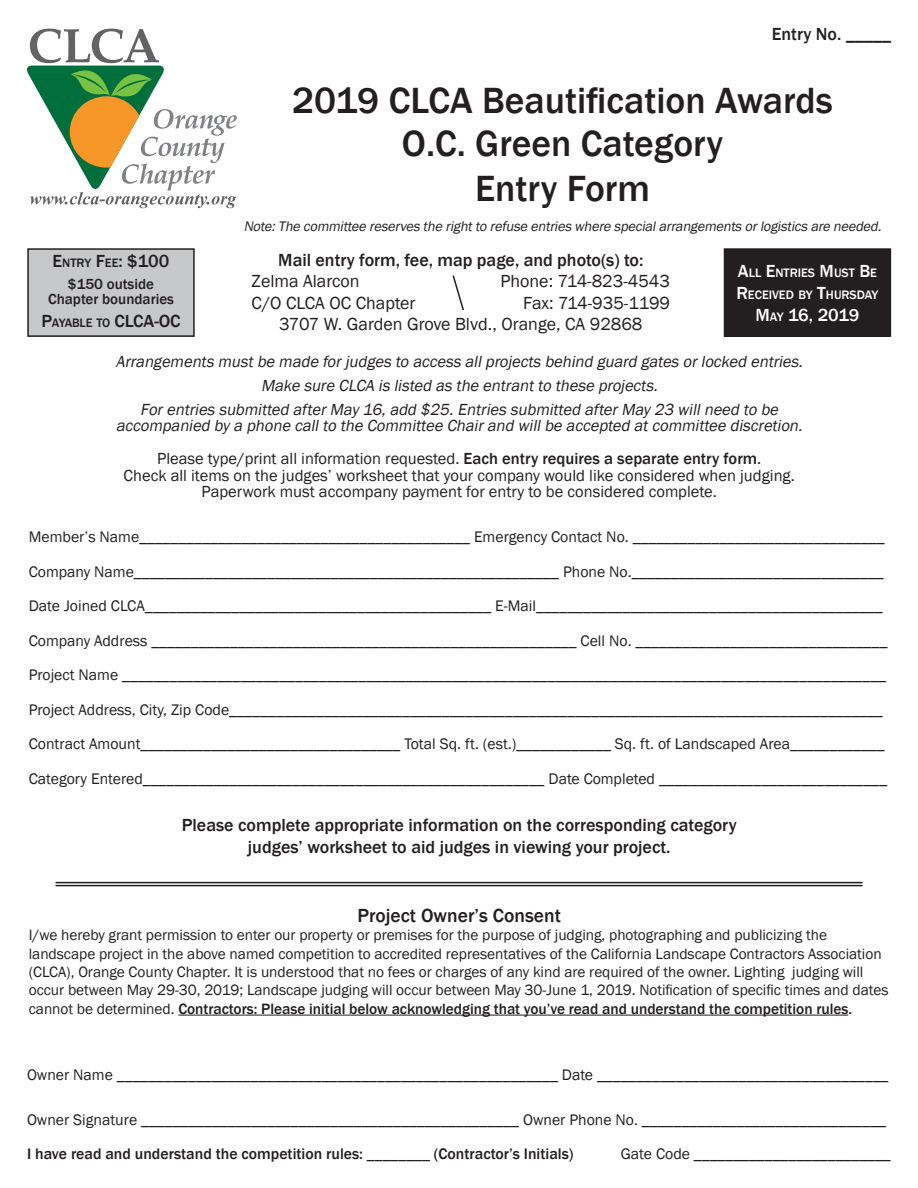
<style>
.page{position:relative;width:918px;height:1188px;background:#fff}
.page>*{position:absolute;margin:0;border:0;box-sizing:border-box;transform-origin:0 0}
.t1{font:500 37.5px "Franklin Gothic";color:#231f20}
.t2{font:500 19.5px "Franklin Gothic";color:#231f20}
.t3{font:500 18px "Franklin Gothic";color:#231f20}
.t4{font:18px "Franklin Gothic";color:#231f20}
.t5{font:500 18px "Franklin Gothic";letter-spacing:-.01em;color:#231f20}
.t6{font:500 18px "Franklin Gothic";letter-spacing:-.005em;color:#fff}
.t7{font:italic 16.5px "Franklin Gothic";color:#231f20}
.t8{font:16.5px "Franklin Gothic";color:#231f20}
.t9{font:15.75px "Franklin Gothic";color:#231f20}
.t10{font:500 15.75px "Franklin Gothic";color:#231f20}
.t11{font:15.3px/18.5px "Franklin Gothic";letter-spacing:-.005em;color:#231f20}
.t12{font:500 15px "Franklin Gothic";color:#231f20}
.t13{font:italic 14.25px "Franklin Gothic";color:#231f20}
.t14{font:500 12.6px/21.6px "Franklin Gothic";color:#fff}
.s1{font-size:12.6px}
.s2{font-size:18px}
.s3{font-weight:500}
.s4{font-weight:400}
</style>
<div class="page">
<div style="left:28px;top:249px;width:166px;height:87px;background:#c7c8ca"></div>
<div style="left:27px;top:248px;width:168px;height:89px;border:2px solid #231f20"></div>
<div style="left:724px;top:249px;width:166px;height:87px;background:#231f20"></div>
<div style="left:724px;top:248px;width:167px;height:89px;border:2px solid #231f20"></div>
<svg style="left:27px;top:29px;width:210px;height:179px"></svg>
<hr style="left:56px;top:882px;width:806px;height:1px;background:#231f20">
<hr style="left:56px;top:885px;width:806px;height:1px;background:#231f20">
<hr style="left:178px;top:1015px;width:670px;height:1px;background:#231f20">
<svg style="left:452px;top:275px;width:12px;height:36px"></svg>
<p class="t3" style="left:772px;top:22px;width:121px">Entry No. _____</p>
<p class="t1" style="left:292px;top:77px;width:542px">2019 CLCA Beautification Awards</p>
<p class="t1" style="left:402px;top:121px;width:323px">O.C. Green Category</p>
<p class="t1" style="left:475px;top:166px;width:176px">Entry Form</p>
<p class="t5" style="left:53px;top:250px;width:118px">E<span class="s1">NTRY</span> F<span class="s1">EE</span> : $100</p>
<p class="t12" style="left:68px;top:275px;width:88px">$150 outside</p>
<p class="t12" style="left:48px;top:290px;width:127px">Chapter boundaries</p>
<p class="t5" style="left:41px;top:310px;width:141px">P<span class="s1">AYABLE TO</span> CLCA-OC</p>
<p class="t13" style="left:244px;top:217px;width:642px">Note:The committee reserves the rightto refuse entries where specialarrangements orlogistics are needed.</p>
<p class="t3" style="left:278px;top:248px;width:367px">Mail entry form, fee, map page, and photo(s) to:</p>
<p class="t4" style="left:252px;top:270px;width:110px">Zelma Alarcon</p>
<p class="t4" style="left:252px;top:292px;width:165px">C/O CLCA OC Chapter</p>
<p class="t4" style="left:279px;top:313px;width:365px">3707 W. Garden Grove Blvd., Orange, CA 92868</p>
<p class="t4" style="left:500px;top:270px;width:171px">Phone: 714-823-4543</p>
<p class="t4" style="left:523px;top:291px;width:148px">Fax: 714-935-1199</p>
<p class="t14" style="left:736px;top:263px;width:144px"><span class="s2">A</span>LL <span class="s2">E</span>NTRIES <span class="s2">M</span>UST <span class="s2">B</span> E<br><span class="s2">R</span> ECEIVED BY <span class="s2">T</span>HURSDAY</p>
<p class="t6" style="left:755px;top:303px;width:106px">M<span class="s1">AY</span> 16, 2019</p>
<p class="t7" style="left:116px;top:351px;width:692px">Arrangements mustbe made forj udges to access allprojects behind guard gates orlocked entries.</p>
<p class="t7" style="left:261px;top:375px;width:402px">Make sure CLCA is listed as the entrantto these projects.</p>
<p class="t7" style="left:140px;top:399px;width:643px">Forentries submitted afterMay16,add $25.Entries submitted afterMay23 willneed to be</p>
<p class="t7" style="left:116px;top:415px;width:691px">accompanied bya phone callto the Committee Chairand willbe accepted atcommittee discretion.</p>
<p class="t8" style="left:157px;top:448px;width:606px">Please type/print all information requested. <span class="s3">Each entry requires a separate entry form</span>.</p>
<p class="t8" style="left:124px;top:465px;width:673px">Check all items on the judges’ worksheet that your company would like considered when judging.</p>
<p class="t8" style="left:202px;top:481px;width:517px">Paperwork must accompany payment for entry to be considered complete.</p>
<p class="t9" style="left:29px;top:527px;width:857px">Member’s Name__________________________________________ Emergency Contact No. ________________________________</p>
<p class="t9" style="left:29px;top:562px;width:856px">Company Name______________________________________________________ Phone No.________________________________</p>
<p class="t9" style="left:29px;top:596px;width:855px">Date Joined CLCA____________________________________________ E-Mail____________________________________________</p>
<p class="t9" style="left:29px;top:631px;width:860px">Company Address ______________________________________________________ Cell No. ________________________________</p>
<p class="t9" style="left:29px;top:665px;width:859px">Project Name _________________________________________________________________________________________________</p>
<p class="t9" style="left:29px;top:700px;width:856px">Project Address, City, Zip Code___________________________________________________________________________________</p>
<p class="t9" style="left:29px;top:734px;width:857px">Contract Amount_________________________________ Total Sq. ft. (est.)____________ Sq. ft. of Landscaped Area____________</p>
<p class="t9" style="left:29px;top:769px;width:860px">Category Entered___________________________________________________ Date Completed _____________________________</p>
<p class="t3" style="left:182px;top:814px;width:556px">Please complete appropriate information on the corresponding category</p>
<p class="t3" style="left:248px;top:836px;width:424px">judges’ worksheet to aid judges in viewing your project.</p>
<p class="t2" style="left:357px;top:903px;width:205px">Project Owner’s Consent</p>
<p class="t11" style="left:29px;top:926px;width:861px">I/we hereby grant permission to enter our property or premises for the purpose of judging, photographing and publicizing the landscape project in the above named competition to accredited representatives of the California Landscape Contractors Association (CLCA), Orange County Chapter. It is understood that no fees or charges of any kind are required of the owner. Lighting judging will occur between May 29-30, 2019; Landscape judging will occur between May 30-June 1, 2019. Notification of specific times and dates cannot be determined. <span class="s3">Contractors: Please initial below acknowledging that you’ve read and understand the competition rules.</span></p>
<p class="t9" style="left:27px;top:1065px;width:863px">Owner Name ________________________________________________________ Date _____________________________________</p>
<p class="t9" style="left:27px;top:1110px;width:861px">Owner Signature ________________________________________________ Owner Phone No. _______________________________</p>
<p class="t10" style="left:27px;top:1144px;width:548px">I have read and understand the competition rules: <span class="s4">________</span> (Contractor’s Initials)</p>
<p class="t9" style="left:621px;top:1144px;width:272px">Gate Code _________________________</p>
</div>
